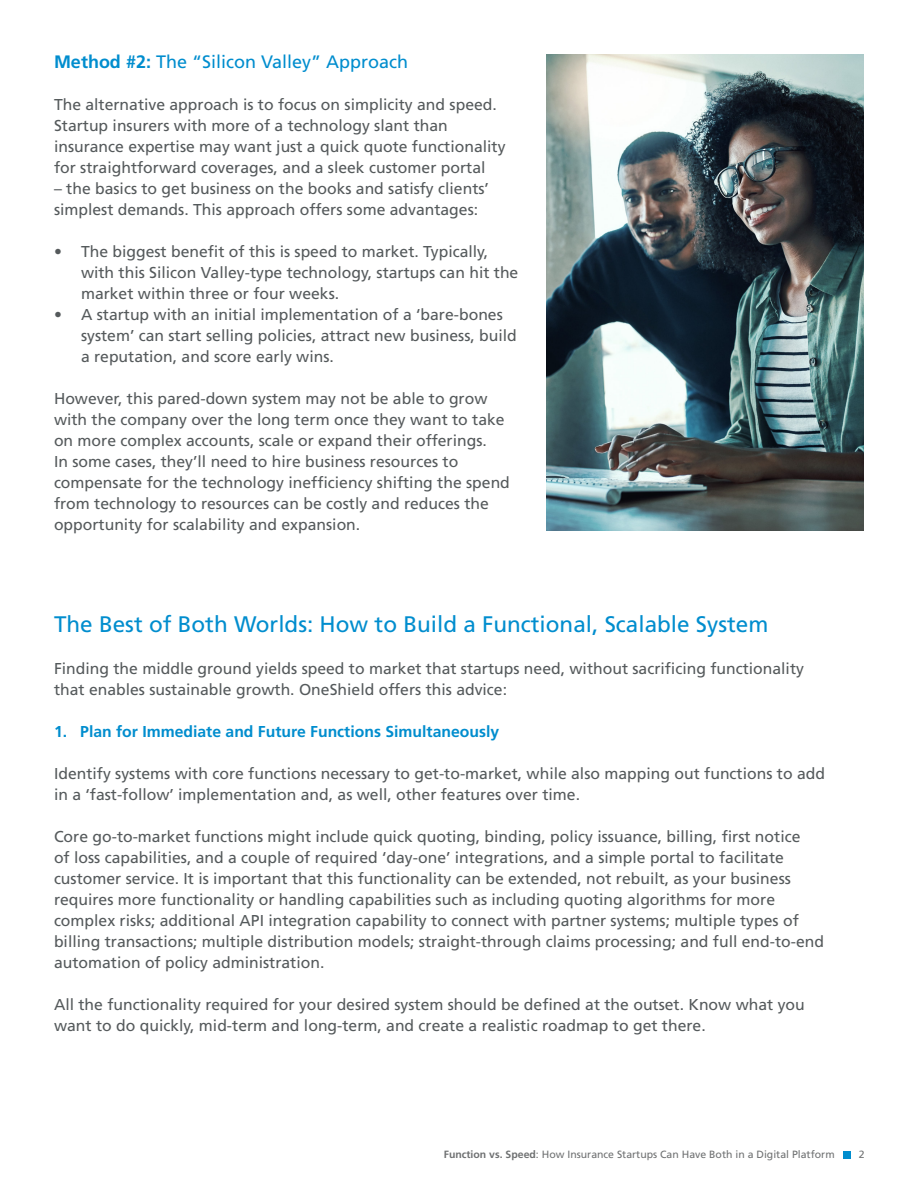
<style>
.page{position:relative;width:918px;height:1188px;background:#fff}
.page>*{position:absolute;margin:0;border:0;box-sizing:border-box;transform-origin:0 0}
.t1{font:22.5px "Frutiger";color:#008dce}
.t2{font:18px "Frutiger";color:#008dce}
.t3{font:15.75px/21px "Frutiger";color:#555a5c}
.t4{font:700 15.75px "Frutiger";color:#008dce}
.t5{font:10.5px "Frutiger";color:#6f7172}
.s1{font-weight:700}
</style>
<div class="page">
<div style="left:843px;top:1151px;width:7px;height:7px;background:#008dce"></div>
<img style="left:546px;top:54px;width:318px;height:476px">
<p class="t2" style="left:54px;top:51px;width:356px"><span class="s1">Method #2:</span> The “Silicon Valley” Approach</p>
<p class="t3" style="left:54px;top:94px;width:453px">The alternative approach is to focus on simplicity and speed.<br>Startup insurers with more of a technology slant than insurance expertise may want just a quick quote functionality for straightforward coverages, and a sleek customer portal</p>
<p class="t3" style="left:54px;top:178px;width:436px">– the basics to get business on the books and satisfy clients’ simplest demands. This approach offers some advantages:</p>
<p class="t3" style="left:81px;top:241px;width:439px;text-indent:-27px">• The biggest benefit of this is speed to market. Typically, with this Silicon Valley-type technology, startups can hit the market within three or four weeks.</p>
<p class="t3" style="left:81px;top:304px;width:437px;text-indent:-27px">• A startup with an initial implementation of a ‘bare-bones system’ can start selling policies, attract new business, build a reputation, and score early wins.</p>
<p class="t3" style="left:54px;top:388px;width:457px">However, this pared-down system may not be able to grow with the company over the long term once they want to take on more complex accounts, scale or expand their offerings.<br>In some cases, they’ll need to hire business resources to compensate for the technology inefficiency shifting the spend from technology to resources can be costly and reduces the opportunity for scalability and expansion.</p>
<p class="t1" style="left:54px;top:611px;width:716px">The Best of Both Worlds: How to Build a Functional, Scalable System</p>
<p class="t3" style="left:54px;top:658px;width:752px">Finding the middle ground yields speed to market that startups need, without sacrificing functionality that enables sustainable growth. OneShield offers this advice:</p>
<p class="t4" style="left:54px;top:722px;width:447px">1. Plan for Immediate and Future Functions Simultaneously</p>
<p class="t3" style="left:54px;top:763px;width:773px">Identify systems with core functions necessary to get-to-market, while also mapping out functions to add in a ‘fast-follow’ implementation and, as well, other features over time.</p>
<p class="t3" style="left:54px;top:826px;width:772px">Core go-to-market functions might include quick quoting, binding, policy issuance, billing, first notice<br>of loss capabilities, and a couple of required ‘day-one’ integrations, and a simple portal to facilitate customer service. It is important that this functionality can be extended, not rebuilt, as your business requires more functionality or handling capabilities such as including quoting algorithms for more complex risks; additional API integration capability to connect with partner systems; multiple types of billing transactions; multiple distribution models; straight-through claims processing; and full end-to-end automation of policy administration.</p>
<p class="t3" style="left:54px;top:994px;width:752px">All the functionality required for your desired system should be defined at the outset. Know what you want to do quickly, mid-term and long-term, and create a realistic roadmap to get there.</p>
<p class="t5" style="left:444px;top:1148px;width:392px"><span class="s1">Function vs. Speed</span>: How Insurance Startups Can Have Both in a Digital Platform</p>
<p class="t5" style="left:859px;top:1149px;width:7px">2</p>
</div>
